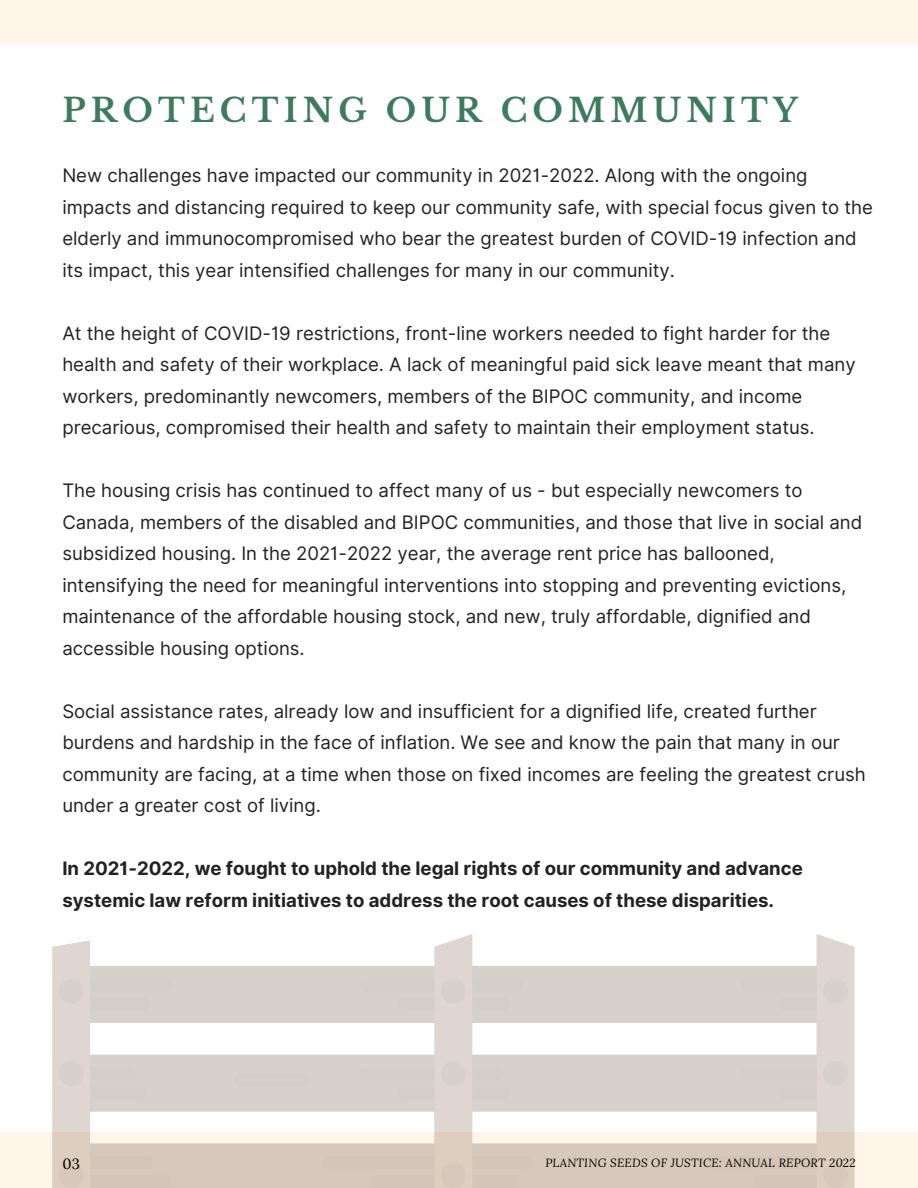
<style>
.page{position:relative;width:918px;height:1188px;background:#fef4e8}
.page>*{position:absolute;margin:0;border:0;box-sizing:border-box;transform-origin:0 0}
.t1{font:700 32.4px "Libre Baskerville";letter-spacing:.16em;color:#3d7b5f}
.t2{font:18.6px/31.5px "Inter";color:#222}
.t3{font:700 18.6px/31.5px "Inter";color:#222}
.t4{font:14.85px "Lora";color:#000}
.t5{font:italic 11.85px "Lora";letter-spacing:.02em;color:#000}
</style>
<div class="page">
<div style="left:0;top:45px;width:918px;height:287px;background:#fff"></div>
<div style="left:0;top:308px;width:918px;height:286px;background:#fff"></div>
<div style="left:0;top:593px;width:918px;height:287px;background:#fff"></div>
<div style="left:0;top:844px;width:918px;height:287px;background:#fff"></div>
<svg style="left:88px;top:934px;width:729px;height:254px"></svg>
<div style="left:466px;top:978px;width:57px;height:14px;background:#d4cec9;border-radius:7px"></div>
<div style="left:466px;top:997px;width:44px;height:14px;background:#d4cec9;border-radius:7px"></div>
<div style="left:741px;top:978px;width:82px;height:14px;background:#d4cec9;border-radius:7px"></div>
<div style="left:779px;top:997px;width:44px;height:14px;background:#d4cec9;border-radius:7px"></div>
<div style="left:466px;top:1067px;width:38px;height:13px;background:#d4cec9;border-radius:7px"></div>
<div style="left:466px;top:1086px;width:44px;height:13px;background:#d4cec9;border-radius:7px"></div>
<div style="left:741px;top:1067px;width:82px;height:13px;background:#d4cec9;border-radius:7px"></div>
<div style="left:779px;top:1086px;width:44px;height:13px;background:#d4cec9;border-radius:7px"></div>
<div style="left:466px;top:1156px;width:69px;height:13px;background:#d4c5b8;border-radius:7px"></div>
<div style="left:466px;top:1175px;width:53px;height:13px;background:#d4c5b8;border-radius:7px"></div>
<div style="left:704px;top:1156px;width:119px;height:13px;background:#d4c5b8;border-radius:7px"></div>
<div style="left:754px;top:1175px;width:69px;height:13px;background:#d4c5b8;border-radius:7px"></div>
<div style="left:83px;top:978px;width:89px;height:14px;background:#d4cec9;border-radius:7px"></div>
<div style="left:83px;top:997px;width:67px;height:14px;background:#d4cec9;border-radius:7px"></div>
<div style="left:359px;top:978px;width:82px;height:14px;background:#d4cec9;border-radius:7px"></div>
<div style="left:397px;top:997px;width:44px;height:14px;background:#d4cec9;border-radius:7px"></div>
<div style="left:83px;top:1067px;width:54px;height:13px;background:#d4cec9;border-radius:7px"></div>
<div style="left:83px;top:1086px;width:64px;height:13px;background:#d4cec9;border-radius:7px"></div>
<div style="left:359px;top:1067px;width:82px;height:13px;background:#d4cec9;border-radius:7px"></div>
<div style="left:397px;top:1086px;width:44px;height:13px;background:#d4cec9;border-radius:7px"></div>
<div style="left:83px;top:1156px;width:70px;height:13px;background:#d4c5b8;border-radius:7px"></div>
<div style="left:83px;top:1175px;width:89px;height:13px;background:#d4c5b8;border-radius:7px"></div>
<div style="left:321px;top:1156px;width:120px;height:13px;background:#d4c5b8;border-radius:7px"></div>
<div style="left:372px;top:1175px;width:69px;height:13px;background:#d4c5b8;border-radius:7px"></div>
<div style="left:234px;top:1073px;width:76px;height:14px;background:#d4cec9;border-radius:7px"></div>
<svg style="left:817px;top:934px;width:37px;height:254px;background:#ded4cd"></svg>
<svg style="left:435px;top:934px;width:37px;height:254px;background:#ded4cd"></svg>
<svg style="left:52px;top:941px;width:38px;height:247px;background:#ded4cd"></svg>
<h1 class="t1" style="left:62px;top:91px;width:737px">PROTECTING OUR COMMUNITY</h1>
<p class="t2" style="left:62px;top:160px;width:812px">New challenges have impacted our community in 2021-2022. Along with the ongoing impacts and distancing required to keep our community safe, with special focus given to the elderly and immunocompromised who bear the greatest burden of COVID-19 infection and its impact, this year intensified challenges for many in our community.</p>
<p class="t2" style="left:62px;top:317px;width:795px">At the height of COVID-19 restrictions, front-line workers needed to fight harder for the health and safety of their workplace. A lack of meaningful paid sick leave meant that many workers, predominantly newcomers, members of the BIPOC community, and income precarious, compromised their health and safety to maintain their employment status.</p>
<p class="t2" style="left:62px;top:475px;width:802px">The housing crisis has continued to affect many of us - but especially newcomers to Canada, members of the disabled and BIPOC communities, and those that live in social and subsidized housing. In the 2021-2022 year, the average rent price has ballooned, intensifying the need for meaningful interventions into stopping and preventing evictions, maintenance of the affordable housing stock, and new, truly affordable, dignified and accessible housing options.</p>
<p class="t2" style="left:62px;top:695px;width:805px">Social assistance rates, already low and insufficient for a dignified life, created further burdens and hardship in the face of inflation. We see and know the pain that many in our community are facing, at a time when those on fixed incomes are feeling the greatest crush under a greater cost of living.</p>
<p class="t3" style="left:62px;top:853px;width:742px">In 2021-2022, we fought to uphold the legal rights of our community and advance systemic law reform initiatives to address the root causes of these disparities.</p>
<p class="t4" style="left:62px;top:1154px;width:19px">03</p>
<p class="t5" style="left:545px;top:1154px;width:312px">PLANTING SEEDS OF JUSTICE: ANNUAL REPORT 2022</p>
</div>
